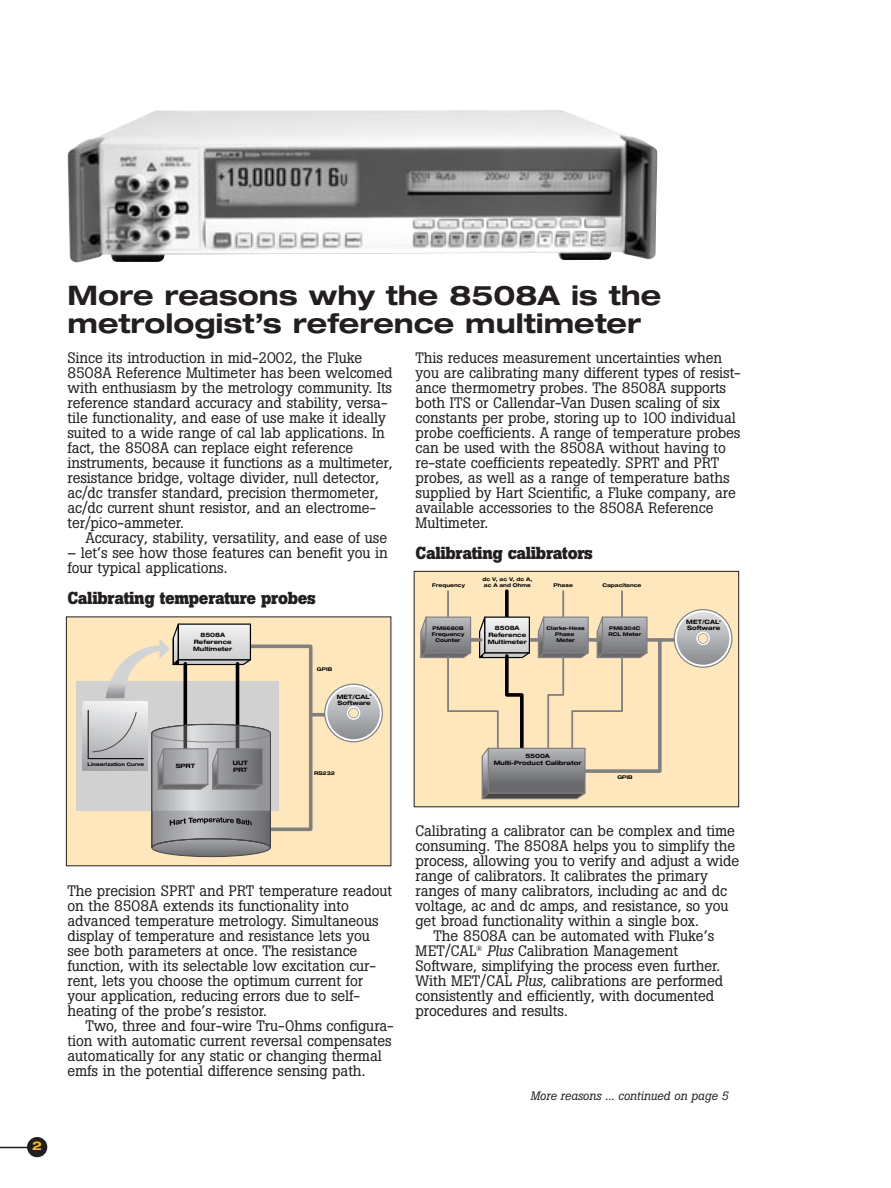
<style>
.page{position:relative;width:891px;height:1188px;background:#fff}
.page>*{position:absolute;margin:0;border:0;box-sizing:border-box;transform-origin:0 0}
.t1{font:700 expanded 27px/28.5px "Helvetica Neue";color:#231f20}
.t2{font:700 17.25px "Boton";letter-spacing:-.02em;color:#231f20}
.t3{font:15px/15px "Boton";letter-spacing:-.005em;color:#231f20}
.t4{font:italic 12px "Boton";color:#231f20}
.t5{font:700 expanded 12px "Helvetica Neue";color:#fcb828}
.t6{font:700 expanded 6px/6.9px "Helvetica Neue";color:#000;text-align:center}
.t7{font:700 expanded 5.1px/6px "Helvetica Neue";color:#000}
.t8{font:700 expanded 4.8px "Helvetica Neue";color:#000}
.t9{font:700 expanded 2.4px "Helvetica Neue";color:#000}
.s1{font-style:italic}
</style>
<div class="page">
<hr style="left:0;top:1147px;width:41px;height:1px;background:#231f20">
<div style="left:27px;top:1137px;width:20px;height:20px;background:#231f20;border-radius:50%"></div>
<img style="left:68px;top:110px;width:589px;height:152px">
<div style="left:66px;top:617px;width:325px;height:249px;background:#fee7bc"></div>
<div style="left:76px;top:681px;width:203px;height:130px;background:#d1d1d1"></div>
<img style="left:154px;top:848px;width:115px;height:9px">
<div style="left:152px;top:838px;width:119px;height:19px;border:1px solid #464646;border-radius:50%"></div>
<svg style="left:314px;top:713px;width:10px;height:4px"></svg>
<img style="left:83px;top:702px;width:64px;height:69px">
<svg style="left:87px;top:709px;width:58px;height:51px"></svg>
<img style="left:106px;top:646px;width:45px;height:52px">
<svg style="left:324px;top:684px;width:59px;height:58px"></svg>
<svg style="left:151px;top:623px;width:163px;height:225px"></svg>
<div style="left:414px;top:571px;width:325px;height:236px;background:#fee7bc"></div>
<hr style="left:621px;top:591px;width:2px;height:47px;background:#808080">
<hr style="left:562px;top:591px;width:2px;height:47px;background:#808080">
<svg style="left:505px;top:591px;width:4px;height:18px"></svg>
<hr style="left:447px;top:591px;width:2px;height:47px;background:#808080">
<svg style="left:420px;top:609px;width:312px;height:190px"></svg>
<div style="left:414px;top:571px;width:325px;height:236px;border:1px solid #231f20"></div>
<p class="t5" style="left:32px;top:1142px;width:11px">2</p>
<h1 class="t1" style="left:68px;top:283px;width:595px">More reasons why the 8508A is the metrologist’s reference multimeter</h1>
<p class="t3" style="left:68px;top:352px;width:327px">Since its introduction in mid-2002, the Fluke 8508A Reference Multimeter has been welcomed with enthusiasm by the metrology community. Its reference standard accuracy and stability, versa&shy;tile functionality, and ease of use make it ideally suited to a wide range of cal lab applications. In fact, the 8508A can replace eight reference instruments, because it functions as a multimeter, resistance bridge, voltage divider, null detector, ac/dc transfer standard, precision thermometer, ac/dc current shunt resistor, and an electrome&shy;ter/pico-ammeter.</p>
<p class="t3" style="left:86px;top:532px;width:303px">Accuracy, stability, versatility, and ease of use</p>
<p class="t3" style="left:68px;top:547px;width:322px">– let’s see how those features can benefit you in four typical applications.</p>
<p class="t2" style="left:68px;top:592px;width:250px">Calibrating temperature probes</p>
<p class="t6" style="left:193px;top:632px;width:41px">8508A<br>Reference<br>Multimeter</p>
<p class="t8" style="left:88px;top:763px;width:58px">Linearization Curve</p>
<p class="t6" style="left:176px;top:763px;width:21px">SPRT</p>
<p class="t6" style="left:233px;top:760px;width:16px;text-align:left">UUT<br>PRT</p>
<p class="t7" style="left:317px;top:667px;width:17px">GPIB</p>
<p class="t6" style="left:337px;top:694px;width:35px">MET/CAL</p>
<p class="t9" style="left:370px;top:694px;width:3px">®</p>
<p class="t6" style="left:338px;top:700px;width:35px">Software</p>
<p class="t7" style="left:314px;top:770px;width:22px">RS232</p>
<p class="t3" style="left:68px;top:885px;width:326px">The precision SPRT and PRT temperature readout on the 8508A extends its functionality into advanced temperature metrology. Simultaneous display of temperature and resistance lets you see both parameters at once. The resistance function, with its selectable low excitation cur&shy;rent, lets you choose the optimum current for your application, reducing errors due to self&shy;heating of the probe’s resistor.</p>
<p class="t3" style="left:68px;top:1020px;width:328px;text-indent:18px">Two, three and four-wire Tru-Ohms configura&shy;tion with automatic current reversal compensates automatically for any static or changing thermal emfs in the potential difference sensing path.</p>
<p class="t3" style="left:416px;top:352px;width:327px">This reduces measurement uncertainties when you are calibrating many different types of resist&shy;ance thermometry probes. The 8508A supports both ITS or Callendar-Van Dusen scaling of six constants per probe, storing up to 100 individual probe coefficients. A range of temperature probes can be used with the 8508A without having to re-state coefficients repeatedly. SPRT and PRT probes, as well as a range of temperature baths supplied by Hart Scientific, a Fluke company, are available accessories to the 8508A Reference Multimeter.</p>
<p class="t2" style="left:416px;top:547px;width:179px">Calibrating calibrators</p>
<p class="t7" style="left:432px;top:583px;width:34px">Frequency</p>
<p class="t7" style="left:483px;top:577px;width:51px">dc V, ac V, dc A, ac A and Ohms</p>
<p class="t7" style="left:554px;top:583px;width:21px">Phase</p>
<p class="t7" style="left:603px;top:583px;width:40px">Capacitance</p>
<p class="t7" style="left:432px;top:626px;width:34px;text-align:center">PM6680B<br>Frequency<br>Counter</p>
<p class="t6" style="left:488px;top:625px;width:41px">8508A<br>Reference<br>Multimeter</p>
<p class="t7" style="left:547px;top:626px;width:40px;text-align:center">Clarke-Hess<br>Phase<br>Meter</p>
<p class="t7" style="left:608px;top:626px;width:34px">PM6304C<br>RCL Meter</p>
<p class="t6" style="left:494px;top:753px;width:89px">5500A<br>Multi-Product Calibrator</p>
<p class="t7" style="left:617px;top:775px;width:17px">GPIB</p>
<p class="t6" style="left:686px;top:619px;width:35px">MET/CAL</p>
<p class="t9" style="left:719px;top:620px;width:3px">®</p>
<p class="t6" style="left:687px;top:625px;width:35px">Software</p>
<p class="t3" style="left:416px;top:825px;width:321px">Calibrating a calibrator can be complex and time</p>
<p class="t3" style="left:416px;top:840px;width:321px">consuming. The 8508A helps you to simplify the</p>
<p class="t3" style="left:416px;top:855px;width:325px">process, allowing you to verify and adjust a wide</p>
<p class="t3" style="left:416px;top:870px;width:294px">range of calibrators. It calibrates the primary</p>
<p class="t3" style="left:416px;top:885px;width:313px">ranges of many calibrators, including ac and dc</p>
<p class="t3" style="left:416px;top:900px;width:315px">voltage, ac and dc amps, and resistance, so you</p>
<p class="t3" style="left:416px;top:915px;width:285px">get broad functionality within a single box.</p>
<p class="t3" style="left:434px;top:930px;width:282px">The 8508A can be automated with Fluke’s</p>
<p class="t3" style="left:416px;top:945px;width:264px">MET/CAL<sup>®</sup> <span class="s1">Plus</span> Calibration Management</p>
<p class="t3" style="left:416px;top:960px;width:306px">Software, simplifying the process even further.</p>
<p class="t3" style="left:416px;top:975px;width:309px">With MET/CAL <span class="s1">Plus</span>, calibrations are performed</p>
<p class="t3" style="left:416px;top:990px;width:300px">consistently and efficiently, with documented</p>
<p class="t3" style="left:416px;top:1005px;width:154px">procedures and results.</p>
<p class="t4" style="left:530px;top:1092px;width:200px">More reasons ... continued on page 5</p>
</div>
